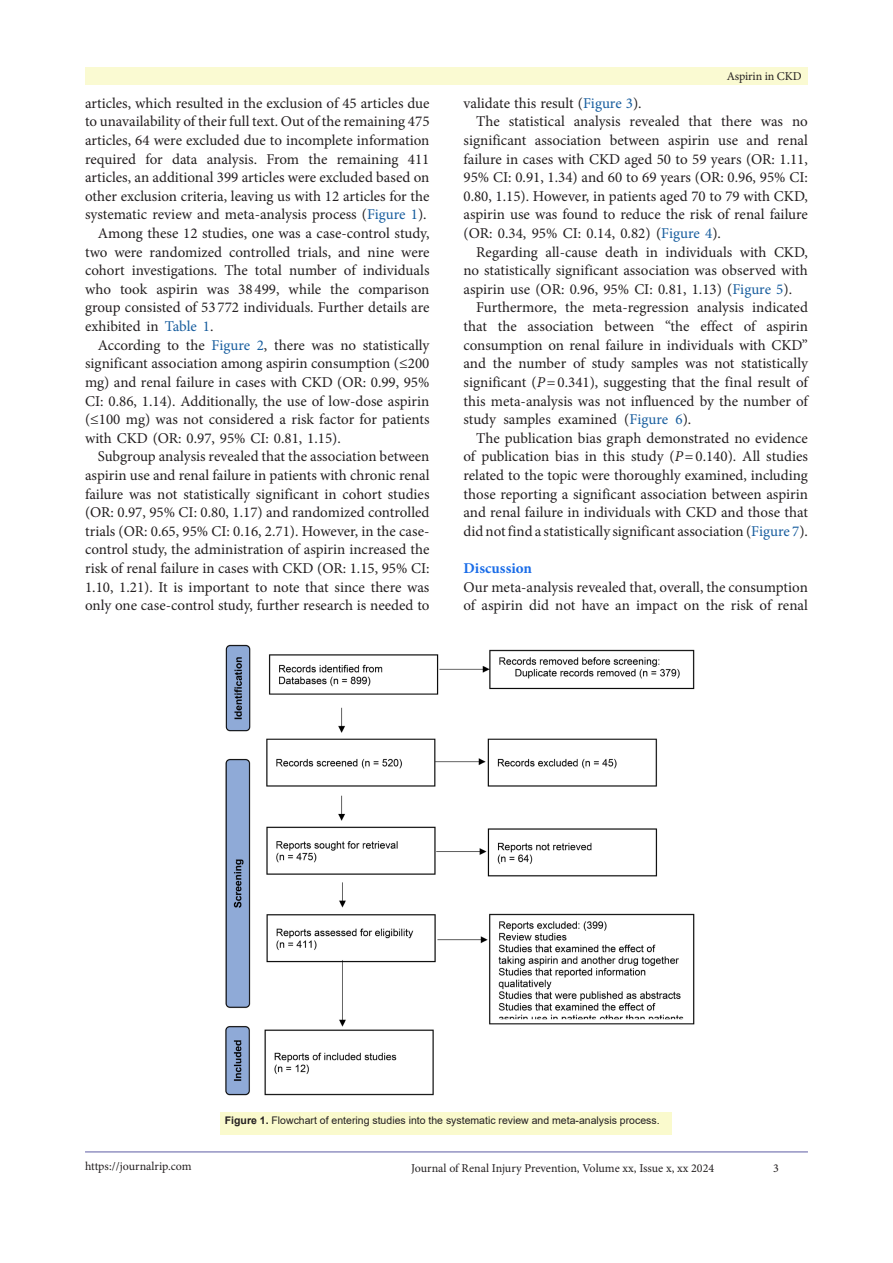
<style>
.page{position:relative;width:893px;height:1263px;background:#fff}
.page>*{position:absolute;margin:0;border:0;box-sizing:border-box;transform-origin:0 0}
.t1{font:15px/18.6px "Minion Pro";color:#231f20;text-align:justify}
.t2{font:700 15px "Minion Pro";color:#196ce8}
.t3{font:12px "Minion Pro";letter-spacing:-.005em;color:#231f20}
.t4{font:10.5px "Arial";color:#231f20}
.s1{color:#175d9e}
.s2{font-style:italic}
.s3{font-weight:700}
</style>
<div class="page">
<hr style="left:85px;top:1152px;width:723px;height:1px;background:#5e5ca5">
<div style="left:85px;top:68px;width:723px;height:17px;background:#fafad2"></div>
<div style="left:221px;top:1112px;width:451px;height:22px;background:#fafacd"></div>
<img style="left:225px;top:644px;width:470px;height:452px">
<p class="t1" style="left:85px;top:94px;width:346px">articles, which resulted in the exclusion of 45 articles due to unavailability of their full text. Out of the remaining 475 articles, 64 were excluded due to incomplete information required for data analysis. From the remaining 411 articles, an additional 399 articles were excluded based on other exclusion criteria, leaving us with 12 articles for the systematic review and meta-analysis process (<span class="s1">Figure 1</span>).</p>
<p class="t1" style="left:85px;top:224px;width:346px;text-indent:13px">Among these 12 studies, one was a case-control study, two were randomized controlled trials, and nine were cohort investigations. The total number of individuals who took aspirin was 38 499, while the comparison group consisted of 53 772 individuals. Further details are exhibited in <span class="s1">Table 1</span>.</p>
<p class="t1" style="left:85px;top:336px;width:346px;text-indent:13px">According to the <span class="s1">Figure 2</span>, there was no statistically significant association among aspirin consumption (≤200 mg) and renal failure in cases with CKD (OR: 0.99, 95% CI: 0.86, 1.14). Additionally, the use of low-dose aspirin (≤100 mg) was not considered a risk factor for patients with CKD (OR: 0.97, 95% CI: 0.81, 1.15).</p>
<p class="t1" style="left:85px;top:447px;width:346px;text-indent:13px">Subgroup analysis revealed that the association between aspirin use and renal failure in patients with chronic renal failure was not statistically significant in cohort studies (OR: 0.97, 95% CI: 0.80, 1.17) and randomized controlled trials (OR: 0.65, 95% CI: 0.16, 2.71). However, in the case&shy;control study, the administration of aspirin increased the risk of renal failure in cases with CKD (OR: 1.15, 95% CI:<br>1.10, 1.21). It is important to note that since there was only one case-control study, further research is needed to</p>
<p class="t3" style="left:727px;top:68px;width:76px">Aspirin in CKD</p>
<p class="t1" style="left:463px;top:94px;width:180px">validate this result (<span class="s1">Figure 3</span>).</p>
<p class="t1" style="left:463px;top:112px;width:346px;text-indent:13px">The statistical analysis revealed that there was no significant association between aspirin use and renal failure in cases with CKD aged 50 to 59 years (OR: 1.11, 95% CI: 0.91, 1.34) and 60 to 69 years (OR: 0.96, 95% CI:<br>0.80, 1.15). However, in patients aged 70 to 79 with CKD, aspirin use was found to reduce the risk of renal failure (OR: 0.34, 95% CI: 0.14, 0.82) (<span class="s1">Figure 4</span>).</p>
<p class="t1" style="left:463px;top:243px;width:346px;text-indent:13px">Regarding all-cause death in individuals with CKD, no statistically significant association was observed with aspirin use (OR: 0.96, 95% CI: 0.81, 1.13) (<span class="s1">Figure 5</span>).</p>
<p class="t1" style="left:463px;top:298px;width:346px;text-indent:13px">Furthermore, the meta-regression analysis indicated that the association between “the effect of aspirin consumption on renal failure in individuals with CKD” and the number of study samples was not statistically significant (<span class="s2">P</span>=0.341), suggesting that the final result of this meta-analysis was not influenced by the number of study samples examined (<span class="s1">Figure 6</span>).</p>
<p class="t1" style="left:463px;top:429px;width:346px;text-indent:13px">The publication bias graph demonstrated no evidence of publication bias in this study (<span class="s2">P</span>=0.140). All studies related to the topic were thoroughly examined, including those reporting a significant association between aspirin and renal failure in individuals with CKD and those that did not find a statistically significant association (<span class="s1">Figure 7</span>).</p>
<p class="t2" style="left:463px;top:557px;width:70px">Discussion</p>
<p class="t1" style="left:463px;top:577px;width:346px">Our meta-analysis revealed that, overall, the consumption of aspirin did not have an impact on the risk of renal</p>
<p class="t4" style="left:225px;top:1113px;width:436px"><span class="s3">Figure 1.</span> Flowchart of entering studies into the systematic review and meta-analysis process.</p>
<p class="t3" style="left:85px;top:1158px;width:108px">https://journalrip.com</p>
<p class="t3" style="left:411px;top:1160px;width:305px">Journal of Renal Injury Prevention, Volume xx, Issue x, xx 2024</p>
<p class="t3" style="left:773px;top:1160px;width:7px">3</p>
</div>
